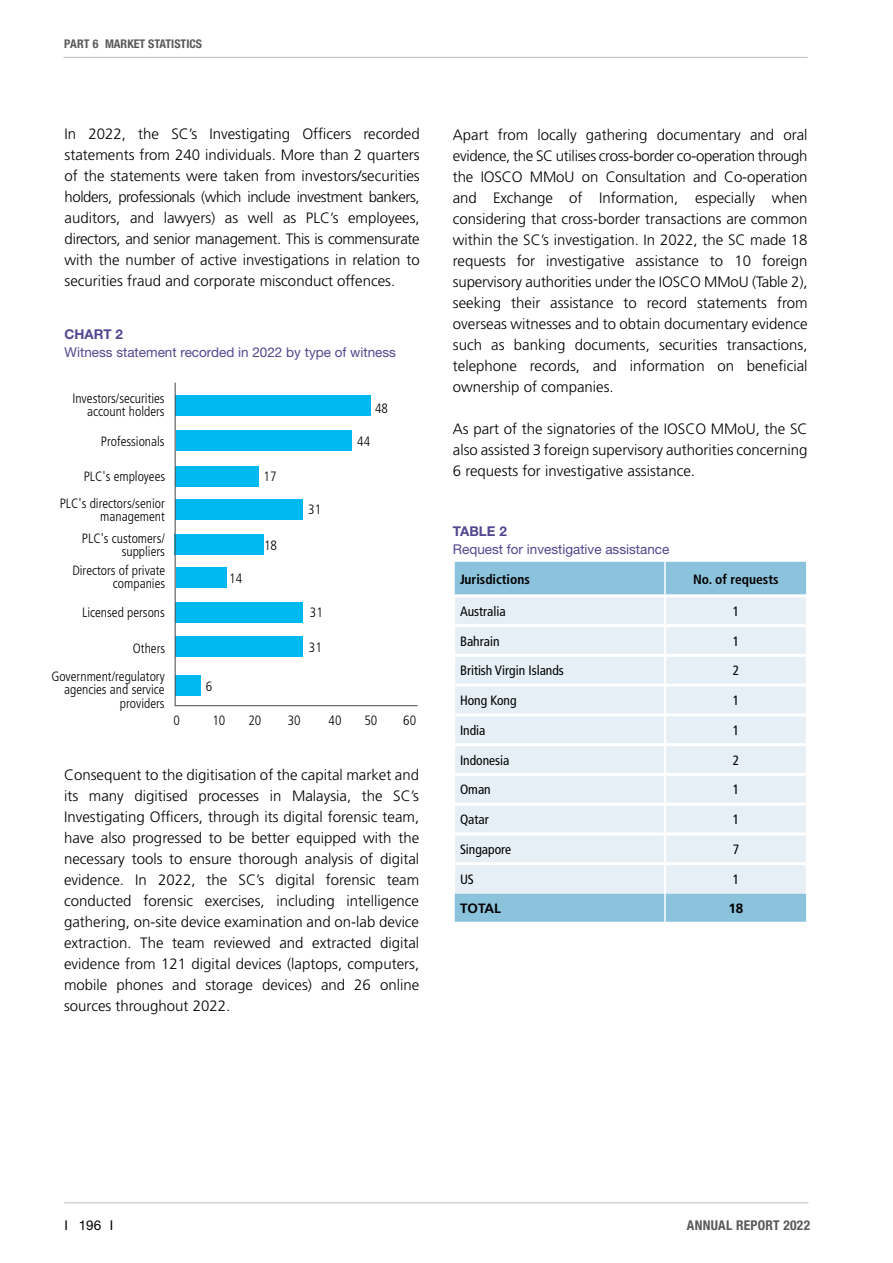
<style>
.page{position:relative;width:893px;height:1263px;background:#fff}
.page>*{position:absolute;margin:0;border:0;box-sizing:border-box;transform-origin:0 0}
.t1{font:300 15px/21px "Frutiger LT Std";color:#000;text-align:justify}
.t2{font:300 condensed 13.5px/13.5px "Frutiger LT Std";color:#000;text-align:right}
.t3{font:condensed 13.5px "Frutiger LT Std";color:#000}
.t4{font:13.5px "Helvetica Neue LT Std";color:#544590}
.t5{font:700 condensed 13.5px "Frutiger LT Std";color:#000}
.t6{font:700 condensed 13.5px "Helvetica Neue LT Std";letter-spacing:.02em;color:#58595b}
.t7{font:700 13.5px "Helvetica Neue LT Std";color:#544590}
.t8{font:700 13.5px "Frutiger LT Std";color:#000}
.t9{font:13.5px "Helvetica Neue LT Std";color:#000}
.t10{font:700 condensed 12px "Helvetica Neue LT Std";color:#58595b}
</style>
<div class="page">
<hr style="left:64px;top:1202px;width:744px;height:1px;background:#bcbec0">
<hr style="left:63px;top:57px;width:745px;height:1px;background:#bcbec0">
<svg style="left:174px;top:382px;width:244px;height:325px"></svg>
<div style="left:455px;top:562px;width:351px;height:360px;background:#8bc2dc"></div>
<div style="left:455px;top:597px;width:351px;height:296px;background:#e5eff5"></div>
<hr style="left:664px;top:597px;width:2px;height:27px;background:#fff">
<hr style="left:664px;top:627px;width:2px;height:27px;background:#fff">
<hr style="left:664px;top:657px;width:2px;height:27px;background:#fff">
<hr style="left:664px;top:687px;width:2px;height:26px;background:#fff">
<hr style="left:664px;top:716px;width:2px;height:27px;background:#fff">
<hr style="left:664px;top:746px;width:2px;height:27px;background:#fff">
<hr style="left:664px;top:776px;width:2px;height:27px;background:#fff">
<hr style="left:664px;top:806px;width:2px;height:26px;background:#fff">
<hr style="left:664px;top:835px;width:2px;height:27px;background:#fff">
<hr style="left:664px;top:865px;width:2px;height:28px;background:#fff">
<hr style="left:455px;top:624px;width:210px;height:3px;background:#fff">
<hr style="left:665px;top:624px;width:141px;height:3px;background:#fff">
<hr style="left:455px;top:654px;width:210px;height:3px;background:#fff">
<hr style="left:665px;top:654px;width:141px;height:3px;background:#fff">
<hr style="left:455px;top:684px;width:210px;height:3px;background:#fff">
<hr style="left:665px;top:684px;width:141px;height:3px;background:#fff">
<hr style="left:455px;top:713px;width:210px;height:3px;background:#fff">
<hr style="left:665px;top:713px;width:141px;height:3px;background:#fff">
<hr style="left:455px;top:743px;width:210px;height:3px;background:#fff">
<hr style="left:665px;top:743px;width:141px;height:3px;background:#fff">
<hr style="left:455px;top:773px;width:210px;height:3px;background:#fff">
<hr style="left:665px;top:773px;width:141px;height:3px;background:#fff">
<hr style="left:455px;top:803px;width:210px;height:3px;background:#fff">
<hr style="left:665px;top:803px;width:141px;height:3px;background:#fff">
<hr style="left:455px;top:832px;width:210px;height:3px;background:#fff">
<hr style="left:665px;top:832px;width:141px;height:3px;background:#fff">
<hr style="left:455px;top:862px;width:210px;height:3px;background:#fff">
<hr style="left:665px;top:862px;width:141px;height:3px;background:#fff">
<hr style="left:664px;top:562px;width:2px;height:32px;background:#fff">
<hr style="left:453px;top:594px;width:212px;height:3px;background:#fff">
<hr style="left:665px;top:594px;width:143px;height:3px;background:#fff">
<hr style="left:664px;top:893px;width:2px;height:29px;background:#fff">
<p class="t10" style="left:64px;top:37px;width:139px">PART 6 MARKET STATISTICS</p>
<p class="t1" style="left:65px;top:123px;width:357px">In 2022, the SC’s Investigating Officers recorded statements from 240 individuals. More than 2 quarters of the statements were taken from investors/securities holders, professionals (which include investment bankers, auditors, and lawyers) as well as PLC’s employees, directors, and senior management. This is commensurate with the number of active investigations in relation to securities fraud and corporate misconduct offences.</p>
<p class="t7" style="left:65px;top:326px;width:60px">CHART 2</p>
<p class="t4" style="left:65px;top:344px;width:333px">Witness statement recorded in 2022 by type of witness</p>
<p class="t2" style="left:72px;top:392px;width:94px">Investors/securities account holders</p>
<p class="t2" style="left:101px;top:434px;width:65px">Professionals</p>
<p class="t2" style="left:84px;top:470px;width:83px">PLC's employees</p>
<p class="t2" style="left:60px;top:496px;width:107px">PLC's directors/senior management</p>
<p class="t2" style="left:82px;top:532px;width:85px">PLC's customers/ suppliers</p>
<p class="t2" style="left:72px;top:563px;width:94px">Directors of private companies</p>
<p class="t2" style="left:264px;top:470px;width:14px">17</p>
<p class="t2" style="left:229px;top:571px;width:14px">14</p>
<p class="t2" style="left:264px;top:538px;width:14px">18</p>
<p class="t2" style="left:308px;top:503px;width:14px">31</p>
<p class="t2" style="left:82px;top:606px;width:84px">Licensed persons</p>
<p class="t2" style="left:310px;top:606px;width:14px">31</p>
<p class="t2" style="left:51px;top:635px;width:115px;line-height:27.6px">Others<br>Government/regulatory</p>
<p class="t2" style="left:64px;top:683px;width:102px">agencies and service providers</p>
<p class="t2" style="left:206px;top:679px;width:8px">6</p>
<p class="t2" style="left:309px;top:641px;width:14px">31</p>
<p class="t2" style="left:375px;top:402px;width:14px">48</p>
<p class="t2" style="left:357px;top:435px;width:14px">44</p>
<p class="t2" style="left:173px;top:714px;width:8px">0</p>
<p class="t2" style="left:212px;top:714px;width:14px">10</p>
<p class="t2" style="left:248px;top:714px;width:14px">20</p>
<p class="t2" style="left:288px;top:714px;width:14px">30</p>
<p class="t2" style="left:329px;top:714px;width:14px">40</p>
<p class="t2" style="left:364px;top:714px;width:14px">50</p>
<p class="t2" style="left:403px;top:714px;width:14px">60</p>
<p class="t1" style="left:64px;top:764px;width:357px">Consequent to the digitisation of the capital market and its many digitised processes in Malaysia, the SC’s Investigating Officers, through its digital forensic team, have also progressed to be better equipped with the necessary tools to ensure thorough analysis of digital evidence. In 2022, the SC’s digital forensic team conducted forensic exercises, including intelligence gathering, on-site device examination and on-lab device extraction. The team reviewed and extracted digital evidence from 121 digital devices (laptops, computers, mobile phones and storage devices) and 26 online sources throughout 2022.</p>
<p class="t1" style="left:453px;top:125px;width:356px">Apart from locally gathering documentary and oral evidence, the SC utilises cross-border co-operation through the IOSCO MMoU on Consultation and Co-operation and Exchange of Information, especially when considering that cross-border transactions are common within the SC’s investigation. In 2022, the SC made 18 requests for investigative assistance to 10 foreign supervisory authorities under the IOSCO MMoU (Table 2), seeking their assistance to record statements from overseas witnesses and to obtain documentary evidence such as banking documents, securities transactions, telephone records, and information on beneficial ownership of companies.</p>
<p class="t1" style="left:453px;top:419px;width:356px">As part of the signatories of the IOSCO MMoU, the SC also assisted 3 foreign supervisory authorities concerning 6 requests for investigative assistance.</p>
<p class="t7" style="left:453px;top:523px;width:56px">TABLE 2</p>
<p class="t4" style="left:453px;top:541px;width:218px">Request for investigative assistance</p>
<p class="t5" style="left:460px;top:571px;width:71px">Jurisdictions</p>
<p class="t5" style="left:693px;top:571px;width:87px">No. of requests</p>
<p class="t3" style="left:460px;top:603px;width:47px">Australia</p>
<p class="t3" style="left:733px;top:603px;width:8px">1</p>
<p class="t3" style="left:460px;top:633px;width:41px">Bahrain</p>
<p class="t3" style="left:733px;top:633px;width:8px">1</p>
<p class="t3" style="left:460px;top:663px;width:105px">British Virgin Islands</p>
<p class="t3" style="left:733px;top:663px;width:8px">2</p>
<p class="t3" style="left:460px;top:692px;width:58px">Hong Kong</p>
<p class="t3" style="left:733px;top:692px;width:8px">1</p>
<p class="t3" style="left:460px;top:722px;width:27px">India</p>
<p class="t3" style="left:733px;top:722px;width:8px">1</p>
<p class="t3" style="left:460px;top:752px;width:51px">Indonesia</p>
<p class="t3" style="left:733px;top:752px;width:8px">2</p>
<p class="t3" style="left:460px;top:782px;width:32px">Oman</p>
<p class="t3" style="left:733px;top:782px;width:8px">1</p>
<p class="t3" style="left:460px;top:812px;width:30px">Qatar</p>
<p class="t3" style="left:733px;top:812px;width:8px">1</p>
<p class="t3" style="left:460px;top:841px;width:53px">Singapore</p>
<p class="t3" style="left:733px;top:841px;width:8px">7</p>
<p class="t3" style="left:460px;top:871px;width:15px">US</p>
<p class="t3" style="left:733px;top:871px;width:8px">1</p>
<p class="t8" style="left:460px;top:901px;width:42px">TOTAL</p>
<p class="t8" style="left:728px;top:901px;width:17px">18</p>
<p class="t9" style="left:65px;top:1217px;width:50px">I 196 I</p>
<p class="t6" style="left:687px;top:1217px;width:125px">ANNUAL REPORT 2022</p>
</div>
